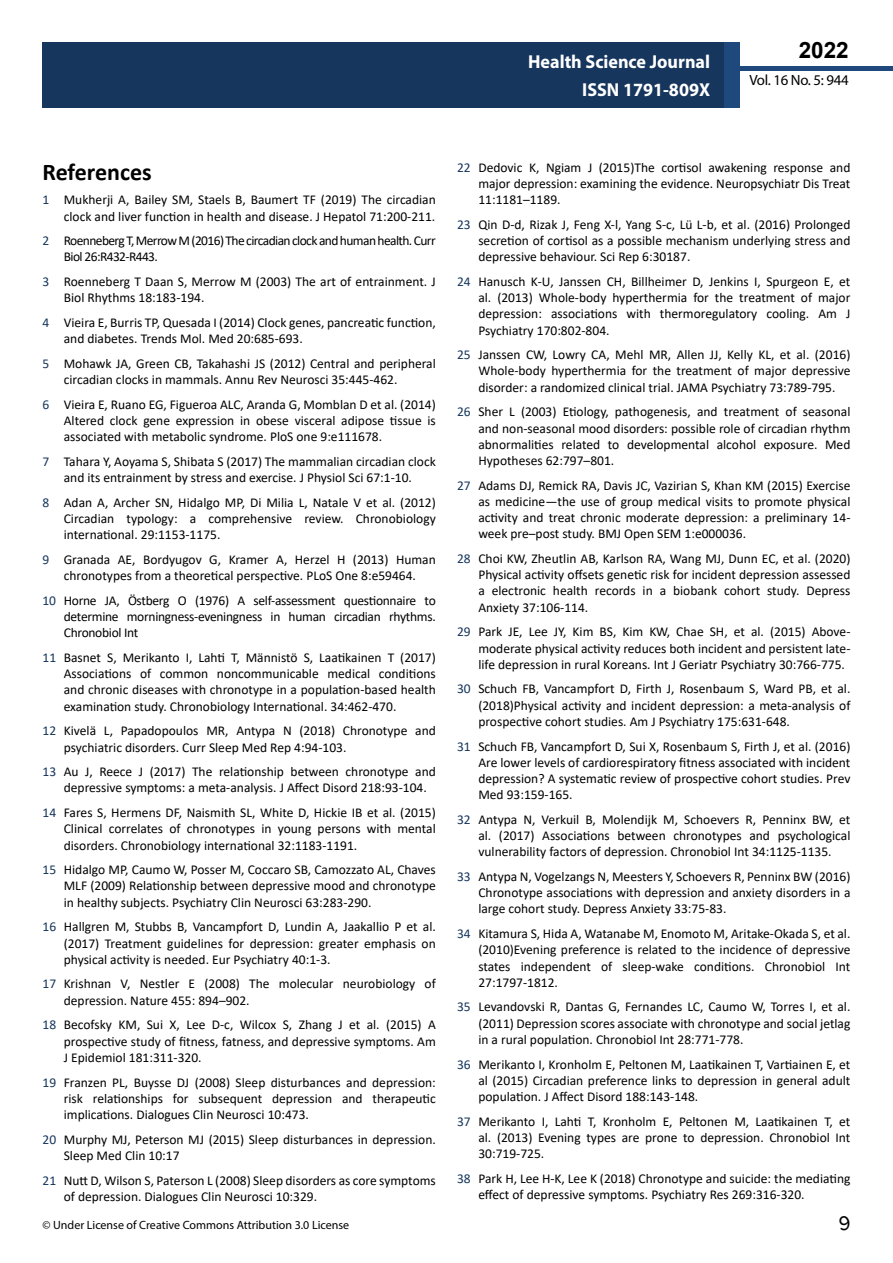
<style>
.page{position:relative;width:893px;height:1263px;background:#fff}
.page>*{position:absolute;margin:0;border:0;box-sizing:border-box;transform-origin:0 0}
.t1{font:25.5px "Tunga";color:#000}
.t2{font:700 24px "Calibri";color:#000}
.t3{font:700 22.5px "Arial";color:#000}
.t4{font:700 18.75px/27.2px "Myriad Pro";color:#fff;text-align:right;scale:.96 1}
.t5{font:14.85px "Myriad Pro";letter-spacing:-.02em;color:#000}
.t6{font:13.5px/16.2px "Calibri";color:#000;text-align:justify}
.t7{font:13.5px/16.2px "Calibri";letter-spacing:-.045em;color:#000}
.t8{font:12px "Myriad Pro";color:#000}
.s1{color:#16365d}
</style>
<div class="page">
<div style="left:722px;top:66px;width:171px;height:5px;background:#1f497d"></div>
<div style="left:43px;top:42px;width:682px;height:66px;background:#16365d"></div>
<div style="left:725px;top:42px;width:15px;height:66px;background:#1f497d"></div>
<h3 class="t4" style="left:528px;top:48px;width:191px">Health Science Journal<br>ISSN 1791-809X</h3>
<h3 class="t3" style="left:799px;top:35px;width:52px">2022</h3>
<p class="t5" style="left:749px;top:71px;width:101px">Vol. 16 No. 5: 944</p>
<h2 class="t2" style="left:43px;top:155px;width:111px">References</h2>
<p class="t6" style="left:43px;top:191px;width:395px;text-align:right"><span class="s1">1</span> Mukherji A, Bailey SM, Staels B, Baumert TF (2019) The circadian clock and liver function in health and disease. J Hepatol 71:200-211.</p>
<p class="t7" style="left:64px;top:232px;width:373px;text-indent:-21px"><span class="s1">2</span> Roenneberg T, Merrow M (2016) The circadian clock and human health. Curr<br>Biol 26:R432-R443.</p>
<p class="t6" style="left:64px;top:273px;width:374px;text-indent:-21px"><span class="s1">3</span> Roenneberg T Daan S, Merrow M (2003) The art of entrainment. J<br>Biol Rhythms 18:183-194.</p>
<p class="t6" style="left:64px;top:314px;width:374px;text-indent:-21px"><span class="s1">4</span> Vieira E, Burris TP, Quesada I (2014) Clock genes, pancreatic function, and diabetes. Trends Mol. Med 20:685-693.</p>
<p class="t6" style="left:64px;top:355px;width:374px;text-indent:-21px"><span class="s1">5</span> Mohawk JA, Green CB, Takahashi JS (2012) Central and peripheral circadian clocks in mammals. Annu Rev Neurosci 35:445-462.</p>
<p class="t6" style="left:64px;top:396px;width:374px;text-indent:-21px"><span class="s1">6</span> Vieira E, Ruano EG, Figueroa ALC, Aranda G, Momblan D et al. (2014)<br>Altered clock gene expression in obese visceral adipose tissue is associated with metabolic syndrome. PloS one 9:e111678.</p>
<p class="t6" style="left:43px;top:453px;width:395px;text-align:center"><span class="s1">7</span> Tahara Y, Aoyama S, Shibata S (2017) The mammalian circadian clock and its entrainment by stress and exercise. J Physiol Sci 67:1-10.</p>
<p class="t6" style="left:64px;top:494px;width:374px;text-indent:-21px"><span class="s1">8</span> Adan A, Archer SN, Hidalgo MP, Di Milia L, Natale V et al. (2012)<br>Circadian typology: a comprehensive review. Chronobiology international. 29:1153-1175.</p>
<p class="t6" style="left:43px;top:551px;width:395px;text-align:center"><span class="s1">9</span> Granada AE, Bordyugov G, Kramer A, Herzel H (2013) Human chronotypes from a theoretical perspective. PLoS One 8:e59464.</p>
<p class="t6" style="left:64px;top:592px;width:374px;text-indent:-21px"><span class="s1">10</span> Horne JA, Östberg O (1976) A self-assessment questionnaire to determine morningness-eveningness in human circadian rhythms.<br>Chronobiol Int</p>
<p class="t6" style="left:64px;top:649px;width:374px;text-indent:-21px"><span class="s1">11</span> Basnet S, Merikanto I, Lahti T, Männistö S, Laatikainen T (2017)<br>Associations of common noncommunicable medical conditions and chronic diseases with chronotype in a population-based health examination study. Chronobiology International. 34:462-470.</p>
<p class="t6" style="left:64px;top:722px;width:374px;text-indent:-21px"><span class="s1">12</span> Kivelä L, Papadopoulos MR, Antypa N (2018) Chronotype and psychiatric disorders. Curr Sleep Med Rep 4:94-103.</p>
<p class="t6" style="left:64px;top:763px;width:374px;text-indent:-21px"><span class="s1">13</span> Au J, Reece J (2017) The relationship between chronotype and depressive symptoms: a meta-analysis. J Affect Disord 218:93-104.</p>
<p class="t6" style="left:64px;top:804px;width:374px;text-indent:-21px"><span class="s1">14</span> Fares S, Hermens DF, Naismith SL, White D, Hickie IB et al. (2015)<br>Clinical correlates of chronotypes in young persons with mental disorders. Chronobiology international 32:1183-1191.</p>
<p class="t6" style="left:64px;top:861px;width:374px;text-indent:-21px"><span class="s1">15</span> Hidalgo MP, Caumo W, Posser M, Coccaro SB, Camozzato AL, Chaves MLF (2009) Relationship between depressive mood and chronotype in healthy subjects. Psychiatry Clin Neurosci 63:283-290.</p>
<p class="t6" style="left:64px;top:918px;width:374px;text-indent:-21px"><span class="s1">16</span> Hallgren M, Stubbs B, Vancampfort D, Lundin A, Jaakallio P et al. (2017) Treatment guidelines for depression: greater emphasis on physical activity is needed. Eur Psychiatry 40:1-3.</p>
<p class="t6" style="left:64px;top:975px;width:374px;text-indent:-21px"><span class="s1">17</span> Krishnan V, Nestler E (2008) The molecular neurobiology of depression. Nature 455: 894–902.</p>
<p class="t6" style="left:64px;top:1016px;width:374px;text-indent:-21px"><span class="s1">18</span> Becofsky KM, Sui X, Lee D-c, Wilcox S, Zhang J et al. (2015) A prospective study of fitness, fatness, and depressive symptoms. Am J Epidemiol 181:311-320.</p>
<p class="t6" style="left:64px;top:1073px;width:374px;text-indent:-21px"><span class="s1">19</span> Franzen PL, Buysse DJ (2008) Sleep disturbances and depression: risk relationships for subsequent depression and therapeutic implications. Dialogues Clin Neurosci 10:473.</p>
<p class="t6" style="left:64px;top:1131px;width:374px;text-indent:-21px"><span class="s1">20</span> Murphy MJ, Peterson MJ (2015) Sleep disturbances in depression.<br>Sleep Med Clin 10:17</p>
<p class="t6" style="left:64px;top:1171px;width:374px;text-indent:-21px"><span class="s1">21</span> Nutt D, Wilson S, Paterson L (2008) Sleep disorders as core symptoms of depression. Dialogues Clin Neurosci 10:329.</p>
<p class="t8" style="left:43px;top:1218px;width:308px">© Under License of Creative Commons Attribution 3.0 License</p>
<p class="t6" style="left:478px;top:159px;width:374px;text-indent:-21px"><span class="s1">22</span> Dedovic K, Ngiam J (2015)The cortisol awakening response and major depression: examining the evidence. Neuropsychiatr Dis Treat 11:1181–1189.</p>
<p class="t6" style="left:478px;top:216px;width:374px;text-indent:-21px"><span class="s1">23</span> Qin D-d, Rizak J, Feng X-l, Yang S-c, Lü L-b, et al. (2016) Prolonged secretion of cortisol as a possible mechanism underlying stress and depressive behaviour. Sci Rep 6:30187.</p>
<p class="t6" style="left:478px;top:273px;width:374px;text-indent:-21px"><span class="s1">24</span> Hanusch K-U, Janssen CH, Billheimer D, Jenkins I, Spurgeon E, et al. (2013) Whole-body hyperthermia for the treatment of major depression: associations with thermoregulatory cooling. Am J Psychiatry 170:802-804.</p>
<p class="t6" style="left:478px;top:346px;width:374px;text-indent:-21px"><span class="s1">25</span> Janssen CW, Lowry CA, Mehl MR, Allen JJ, Kelly KL, et al. (2016)<br>Whole-body hyperthermia for the treatment of major depressive disorder: a randomized clinical trial. JAMA Psychiatry 73:789-795.</p>
<p class="t6" style="left:478px;top:403px;width:374px;text-indent:-21px"><span class="s1">26</span> Sher L (2003) Etiology, pathogenesis, and treatment of seasonal and non-seasonal mood disorders: possible role of circadian rhythm abnormalities related to developmental alcohol exposure. Med Hypotheses 62:797–801.</p>
<p class="t6" style="left:478px;top:477px;width:374px;text-indent:-21px"><span class="s1">27</span> Adams DJ, Remick RA, Davis JC, Vazirian S, Khan KM (2015) Exercise as medicine—the use of group medical visits to promote physical activity and treat chronic moderate depression: a preliminary 14- week pre–post study. BMJ Open SEM 1:e000036.</p>
<p class="t6" style="left:478px;top:550px;width:374px;text-indent:-21px"><span class="s1">28</span> Choi KW, Zheutlin AB, Karlson RA, Wang MJ, Dunn EC, et al. (2020)<br>Physical activity offsets genetic risk for incident depression assessed a electronic health records in a biobank cohort study. Depress Anxiety 37:106-114.</p>
<p class="t6" style="left:478px;top:623px;width:373px;text-indent:-21px"><span class="s1">29</span> Park JE, Lee JY, Kim BS, Kim KW, Chae SH, et al. (2015) Above‐ moderate physical activity reduces both incident and persistent late‐ life depression in rural Koreans. Int J Geriatr Psychiatry 30:766-775.</p>
<p class="t6" style="left:478px;top:680px;width:374px;text-indent:-21px"><span class="s1">30</span> Schuch FB, Vancampfort D, Firth J, Rosenbaum S, Ward PB, et al. (2018)Physical activity and incident depression: a meta-analysis of prospective cohort studies. Am J Psychiatry 175:631-648.</p>
<p class="t6" style="left:478px;top:738px;width:374px;text-indent:-21px"><span class="s1">31</span> Schuch FB, Vancampfort D, Sui X, Rosenbaum S, Firth J, et al. (2016)<br>Are lower levels of cardiorespiratory fitness associated with incident depression? A systematic review of prospective cohort studies. Prev Med 93:159-165.</p>
<p class="t6" style="left:478px;top:811px;width:374px;text-indent:-21px"><span class="s1">32</span> Antypa N, Verkuil B, Molendijk M, Schoevers R, Penninx BW, et al. (2017) Associations between chronotypes and psychological vulnerability factors of depression. Chronobiol Int 34:1125-1135.</p>
<p class="t6" style="left:478px;top:868px;width:374px;text-indent:-21px"><span class="s1">33</span> Antypa N, Vogelzangs N, Meesters Y, Schoevers R, Penninx BW (2016)<br>Chronotype associations with depression and anxiety disorders in a large cohort study. Depress Anxiety 33:75-83.</p>
<p class="t6" style="left:478px;top:925px;width:374px;text-indent:-21px"><span class="s1">34</span> Kitamura S, Hida A, Watanabe M, Enomoto M, Aritake-Okada S, et al. (2010)Evening preference is related to the incidence of depressive states independent of sleep-wake conditions. Chronobiol Int 27:1797-1812.</p>
<p class="t6" style="left:478px;top:998px;width:374px;text-indent:-21px"><span class="s1">35</span> Levandovski R, Dantas G, Fernandes LC, Caumo W, Torres I, et al. (2011) Depression scores associate with chronotype and social jetlag in a rural population. Chronobiol Int 28:771-778.</p>
<p class="t6" style="left:478px;top:1055px;width:374px;text-indent:-21px"><span class="s1">36</span> Merikanto I, Kronholm E, Peltonen M, Laatikainen T, Vartiainen E, et al (2015) Circadian preference links to depression in general adult population. J Affect Disord 188:143-148.</p>
<p class="t6" style="left:478px;top:1113px;width:374px;text-indent:-21px"><span class="s1">37</span> Merikanto I, Lahti T, Kronholm E, Peltonen M, Laatikainen T, et al. (2013) Evening types are prone to depression. Chronobiol Int 30:719-725.</p>
<p class="t6" style="left:478px;top:1170px;width:374px;text-indent:-21px"><span class="s1">38</span> Park H, Lee H-K, Lee K (2018) Chronotype and suicide: the mediating effect of depressive symptoms. Psychiatry Res 269:316-320.</p>
<h1 class="t1" style="left:838px;top:1206px;width:14px">9</h1>
</div>
